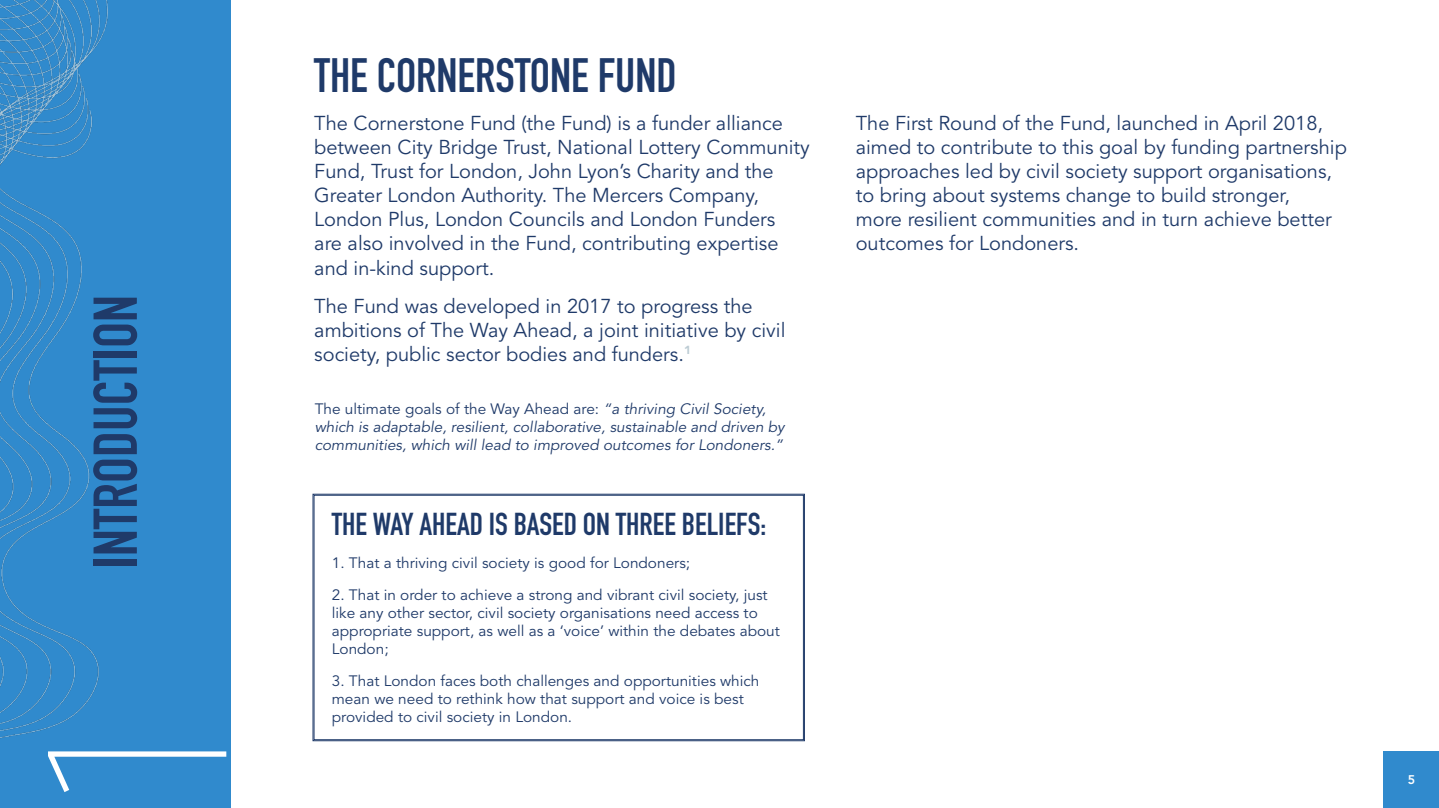
<style>
.page{position:relative;width:1439px;height:808px;background:#fff}
.page>*{position:absolute;margin:0;border:0;box-sizing:border-box;transform-origin:0 0}
.t1{font:100 252.88px "Gotham";color:#fff}
.t2{font:700 60.88px "DIN Condensed";color:#1f3a69}
.t3{font:700 47.5px "DIN Condensed";color:#1f3a69}
.t4{font:700 31.25px "DIN Condensed";color:#1f3a69}
.t5{font:20px/24px "Avenir";color:#1f3a69}
.t6{font:15px/18px "Avenir";color:#1f3a69}
.t7{font:italic 15px/18px "Avenir";color:#1f3a69}
.t8{font:800 12.5px "Avenir";color:#fff}
.s1{font-style:normal}
</style>
<div class="page">
<div style="left:1383px;top:751px;width:56px;height:57px;background:#308acd"></div>
<div style="left:0;top:0;width:230px;height:808px;background:#308acd"></div>
<img style="left:0;top:0;width:107px;height:739px">
<svg style="left:313px;top:494px;width:491px;height:247px"></svg>
<div style="left:314px;top:495px;width:489px;height:245px;border:1px solid #1f3a69"></div>
<h2 class="t2" style="left:75px;top:568px;width:275px;rotate:-90deg">INTRODUCTION</h2>
<h1 class="t1" style="left:-19px;top:800px;width:81px;rotate:-90deg">1</h1>
<h3 class="t3" style="left:314px;top:44px;width:364px">THE CORNERSTONE FUND</h3>
<p class="t5" style="left:314px;top:112px;width:497px">The Cornerstone Fund (the Fund) is a funder alliance between City Bridge Trust, National Lottery Community Fund, Trust for London, John Lyon’s Charity and the Greater London Authority. The Mercers Company, London Plus, London Councils and London Funders<br>are also involved in the Fund, contributing expertise and in-kind support.</p>
<p class="t5" style="left:314px;top:294px;width:473px">The Fund was developed in 2017 to progress the ambitions of The Way Ahead, a joint initiative by civil society, public sector bodies and funders.<sup>1</sup></p>
<p class="t7" style="left:315px;top:400px;width:471px"><span class="s1">The ultimate goals of the Way Ahead are:</span> “a thriving Civil Society, which is adaptable, resilient, collaborative, sustainable and driven by communities, which will lead to improved outcomes for Londoners.”</p>
<h3 class="t4" style="left:332px;top:503px;width:436px">THE WAY AHEAD IS BASED ON THREE BELIEFS:</h3>
<p class="t6" style="left:332px;top:554px;width:360px">1. That a thriving civil society is good for Londoners;</p>
<p class="t6" style="left:332px;top:586px;width:449px">2. That in order to achieve a strong and vibrant civil society, just like any other sector, civil society organisations need access to appropriate support, as well as a ‘voice’ within the debates about London;</p>
<p class="t6" style="left:332px;top:672px;width:429px">3. That London faces both challenges and opportunities which mean we need to rethink how that support and voice is best provided to civil society in London.</p>
<p class="t5" style="left:856px;top:112px;width:492px">The First Round of the Fund, launched in April 2018, aimed to contribute to this goal by funding partnership approaches led by civil society support organisations, to bring about systems change to build stronger,<br>more resilient communities and in turn achieve better outcomes for Londoners.</p>
<p class="t8" style="left:1407px;top:772px;width:9px">5</p>
</div>
